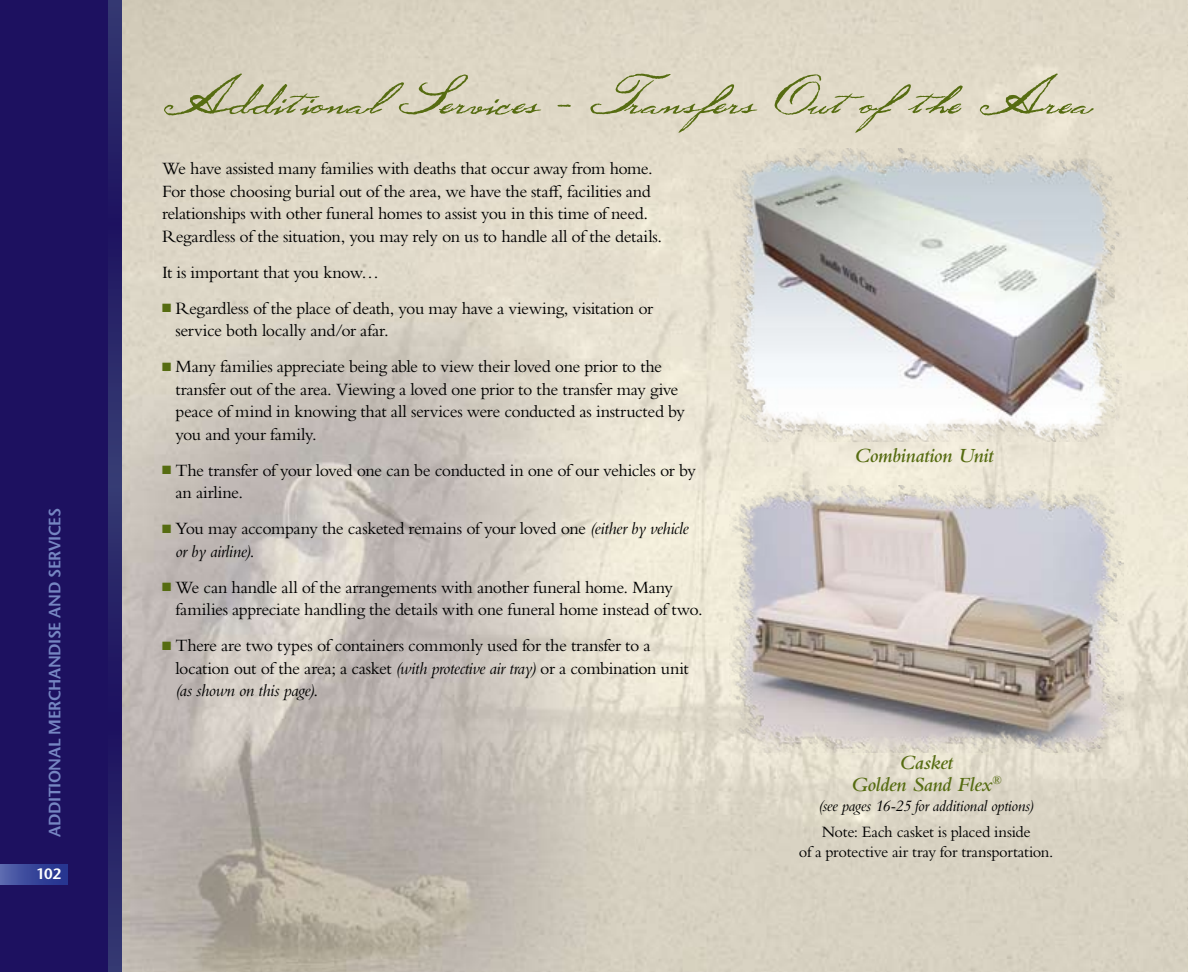
<style>
.page{position:relative;width:1188px;height:972px;background:#fff}
.page>*{position:absolute;margin:0;border:0;box-sizing:border-box;transform-origin:0 0}
.t1{font:72px "Old Glory";letter-spacing:-.015em;color:#566c11}
.t2{font:italic 600 21px/22.5px "Bembo Std";letter-spacing:-.02em;color:#566c11;text-align:center}
.t3{font:18px/22.5px "Bembo Std";letter-spacing:-.02em;color:#000}
.t4{font:16.5px/19.5px "Bembo Std";letter-spacing:-.02em;color:#000;text-align:center}
.t5{font:italic 16.5px "Bembo Std";letter-spacing:-.02em;color:#000}
.t6{font:600 16.5px "Stone Sans";letter-spacing:-.02em;color:#7686c2}
.t7{font:600 15px "Stone Sans";color:#fff}
.s1{color:#566c11}
.s2{font-style:italic}
</style>
<div class="page">
<img style="left:731px;top:148px;width:391px;height:294px">
<img style="left:729px;top:485px;width:394px;height:267px">
<svg style="left:108px;top:0;width:14px;height:972px;background:#282668"></svg>
<div style="left:0;top:0;width:108px;height:972px;background:#1d1160"></div>
<div style="left:0;top:864px;width:68px;height:20px;background:linear-gradient(to right,#5563ab,#202e8d)"></div>
<p class="t6" style="left:44px;top:837px;width:331px;rotate:-90deg">Additional Merchandise and Services</p>
<p class="t7" style="left:36px;top:865px;width:27px">102</p>
<h1 class="t1" style="left:162px;top:68px;width:930px">Additional Services - Transfers Out ofthe Area</h1>
<p class="t3" style="left:162px;top:157px;width:502px">We have assisted many families with deaths that occur away from home.<br>For those choosing burial out of the area, we have the staff, facilities and relationships with other funeral homes to assist you in this time of need.<br>Regardless of the situation, you may rely on us to handle all of the details.</p>
<p class="t3" style="left:162px;top:260px;width:219px">It is important that you know…</p>
<p class="t3" style="left:175px;top:296px;width:479px;text-indent:-13px"><span class="s1">■</span> Regardless of the place of death, you may have a viewing, visitation or service both locally and/or afar.</p>
<p class="t3" style="left:175px;top:355px;width:511px;text-indent:-13px"><span class="s1">■</span> Many families appreciate being able to view their loved one prior to the transfer out of the area. Viewing a loved one prior to the transfer may give peace of mind in knowing that all services were conducted as instructed by you and your family.</p>
<p class="t3" style="left:175px;top:458px;width:522px;text-indent:-13px"><span class="s1">■</span> The transfer of your loved one can be conducted in one of our vehicles or by an airline.</p>
<p class="t3" style="left:175px;top:517px;width:515px;text-indent:-13px"><span class="s1">■</span> You may accompany the casketed remains of your loved one <span class="s2">(either by vehicle or by airline)</span>.</p>
<p class="t3" style="left:175px;top:575px;width:529px;text-indent:-13px"><span class="s1">■</span> We can handle all of the arrangements with another funeral home. Many families appreciate handling the details with one funeral home instead of two.</p>
<p class="t3" style="left:175px;top:634px;width:515px;text-indent:-13px"><span class="s1">■</span> There are two types of containers commonly used for the transfer to a location out of the area; a casket <span class="s2">(with protective air tray)</span> or a combination unit <span class="s2">(as shown on this page)</span>.</p>
<p class="t2" style="left:855px;top:444px;width:141px">Combination Unit</p>
<p class="t2" style="left:851px;top:751px;width:152px">Casket<br>Golden Sand Flex<sup>®</sup></p>
<p class="t5" style="left:819px;top:796px;width:217px">(see pages 16-25 for additional options)</p>
<p class="t4" style="left:799px;top:822px;width:256px">Note: Each casket is placed inside<br>of a protective air tray for transportation.</p>
</div>
